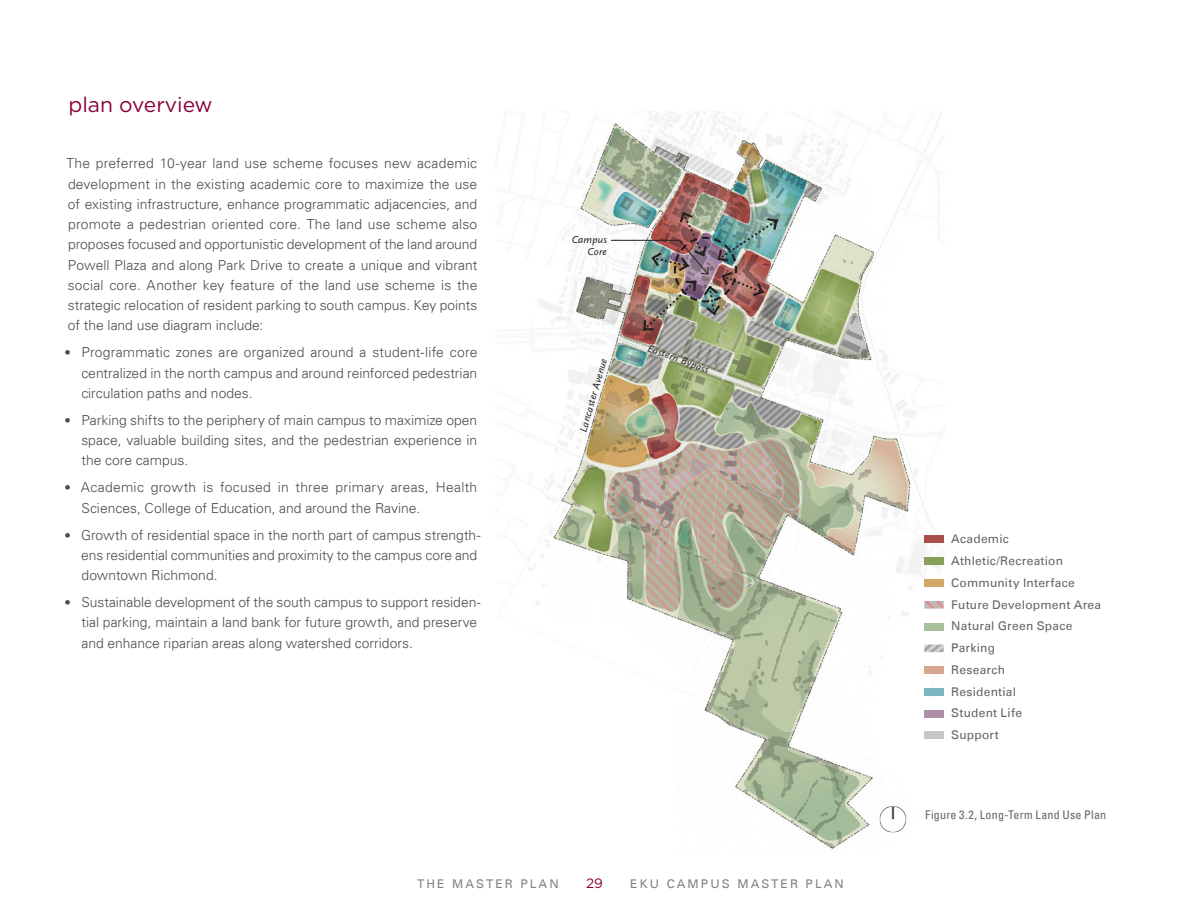
<style>
.page{position:relative;width:1188px;height:918px;background:#fff}
.page>*{position:absolute;margin:0;border:0;box-sizing:border-box;transform-origin:0 0}
.Page_Headers{font:21px "Gotham";color:#890039}
.Body{font:300 13.8px/20.2px "Univers LT";color:#4b4c4d;text-align:justify}
.t1{font:13.5px "Gotham";color:#890039}
.Legend_Key{font:12px "Univers LT";letter-spacing:.02em;color:#636366}
.t2{font:12px "Univers LT";letter-spacing:.175em;color:#808285}
.t3{font:condensed 12px "Univers LT";letter-spacing:.02em;color:#636366}
.Captions{font:italic 10.5px "Scala Sans LF";letter-spacing:.025em;color:#231f20}
.s1{font-size:12.75px}
</style>
<div class="page">
<img style="left:529px;top:111px;width:415px;height:738px">
<div style="left:924px;top:536px;width:20px;height:7px;background:#a84f49"></div>
<div style="left:924px;top:557px;width:20px;height:8px;background:#889f59"></div>
<div style="left:924px;top:579px;width:20px;height:8px;background:#d3a768"></div>
<svg style="left:924px;top:601px;width:20px;height:8px"></svg>
<div style="left:924px;top:623px;width:20px;height:7px;background:#a7bf9d"></div>
<svg style="left:924px;top:645px;width:20px;height:7px"></svg>
<div style="left:924px;top:666px;width:20px;height:8px;background:#d7a68e"></div>
<div style="left:924px;top:688px;width:20px;height:8px;background:#7bb6be"></div>
<div style="left:924px;top:710px;width:20px;height:7px;background:#ae8ea6"></div>
<div style="left:924px;top:732px;width:20px;height:7px;background:#c6c6c6"></div>
<img style="left:879px;top:805px;width:27px;height:27px">
<img style="left:610px;top:210px;width:169px;height:122px">
<p class="Page_Headers" style="left:68px;top:91px;width:146px">plan overview</p>
<p class="Body" style="left:66px;top:153px;width:413px">The preferred 10-year land use scheme focuses new academic development in the existing academic core to maximize the use of existing infrastructure, enhance programmatic adjacencies, and promote a pedestrian oriented core. The land use scheme also proposes focused and opportunistic development of the land around Powell Plaza and along Park Drive to create a unique and vibrant social core. Another key feature of the land use scheme is the strategic relocation of resident parking to south campus. Key points of the land use diagram include:</p>
<p class="Body" style="left:81px;top:342px;width:398px;text-indent:-17px"><span class="s1">•</span> Programmatic zones are organized around a student-life core centralized in the north campus and around reinforced pedestrian circulation paths and nodes.</p>
<p class="Body" style="left:81px;top:410px;width:398px;text-indent:-17px"><span class="s1">•</span> Parking shifts to the periphery of main campus to maximize open space, valuable building sites, and the pedestrian experience in the core campus.</p>
<p class="Body" style="left:81px;top:477px;width:397px;text-indent:-17px"><span class="s1">•</span> Academic growth is focused in three primary areas, Health<br>Sciences, College of Education, and around the Ravine.</p>
<p class="Body" style="left:81px;top:525px;width:401px;text-align:left;text-indent:-17px"><span class="s1">•</span> Growth of residential space in the north part of campus strength&shy;ens residential communities and proximity to the campus core and downtown Richmond.</p>
<p class="Body" style="left:81px;top:592px;width:401px;text-align:left;text-indent:-17px"><span class="s1">•</span> Sustainable development of the south campus to support residen&shy;tial parking, maintain a land bank for future growth, and preserve and enhance riparian areas along watershed corridors.</p>
<p class="Captions" style="left:572px;top:233px;width:37px">Campus</p>
<p class="Captions" style="left:587px;top:245px;width:21px">Core</p>
<p class="Captions" style="left:577px;top:430px;width:78px;rotate:-74deg">Lancaster Avenue</p>
<p class="Captions" style="left:650px;top:342px;width:66px;rotate:20deg">Eastern Bypass</p>
<p class="t2" style="left:417px;top:876px;width:143px">THE MASTER PLAN</p>
<p class="t1" style="left:586px;top:874px;width:18px">29</p>
<p class="t2" style="left:630px;top:876px;width:215px">EKU CAMPUS MASTER PLAN</p>
<p class="Legend_Key" style="left:951px;top:532px;width:59px">Academic</p>
<p class="Legend_Key" style="left:951px;top:554px;width:113px">Athletic/Recreation</p>
<p class="Legend_Key" style="left:951px;top:575px;width:125px">Community Interface</p>
<p class="Legend_Key" style="left:951px;top:597px;width:151px">Future Development Area</p>
<p class="Legend_Key" style="left:951px;top:619px;width:123px">Natural Green Space</p>
<p class="Legend_Key" style="left:951px;top:641px;width:45px">Parking</p>
<p class="Legend_Key" style="left:951px;top:663px;width:55px">Research</p>
<p class="Legend_Key" style="left:951px;top:684px;width:66px">Residential</p>
<p class="Legend_Key" style="left:951px;top:706px;width:72px">Student Life</p>
<p class="Legend_Key" style="left:951px;top:728px;width:49px">Support</p>
<p class="t3" style="left:925px;top:807px;width:183px">Figure 3.2, Long-Term Land Use Plan</p>
</div>
